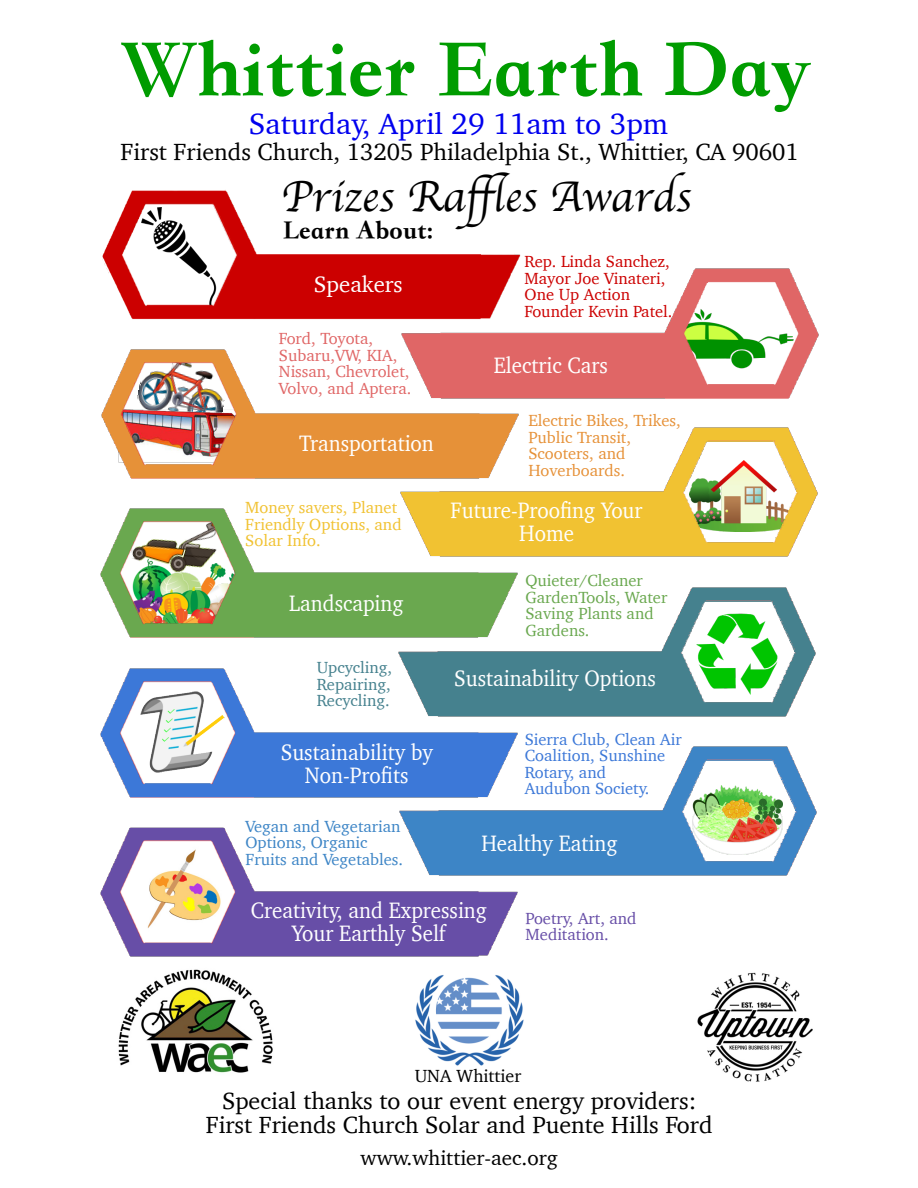
<style>
.page{position:relative;width:918px;height:1188px;background:#fff}
.page>*{position:absolute;margin:0;border:0;box-sizing:border-box;transform-origin:0 0}
.t1{font:900 84px "ST Kaiti SC";color:#009c00}
.t2{font:45px "Apple Chancery";color:#000}
.t3{font:30px "Charter";color:#00e}
.t4{font:900 27px "ST Kaiti SC";color:#000}
.t5{font:24px/24px "Charter";color:#000;text-align:center}
.t6{font:22.8px/22.8px "Charter";color:#fff;text-align:center;scale:.92 1}
.t7{font:22.8px "Charter";color:#fff}
.t8{font:21px "Charter";color:#000}
.t9{font:18px "Charter";color:#000}
.t10{font:16.5px/16.5px "Charter";color:#c00}
.t11{font:16.5px/16.5px "Charter";color:#3c78d8}
.t12{font:16.5px/16.5px "Charter";color:#e69138}
.t13{font:16.5px/16.5px "Charter";color:#e06666}
.t14{font:16.5px/16.5px "Charter";color:#6aa84f}
.t15{font:16.5px/16.5px "Charter";color:#3d85c6}
.t16{font:16.5px/16.5px "Charter";color:#f1c232}
.t17{font:16.5px/16.5px "Charter";color:#45818e;text-align:justify}
.t18{font:16.5px/16.5px "Charter";color:#674ea7}
</style>
<div class="page">
<img style="left:118px;top:969px;width:155px;height:104px">
<img style="left:415px;top:975px;width:109px;height:91px">
<img style="left:697px;top:972px;width:116px;height:110px">
<img style="left:129px;top:508px;width:95px;height:1px">
<img style="left:401px;top:269px;width:417px;height:129px">
<img style="left:401px;top:428px;width:417px;height:129px">
<img style="left:399px;top:587px;width:417px;height:129px">
<img style="left:399px;top:746px;width:417px;height:129px">
<img style="left:102px;top:190px;width:418px;height:130px">
<img style="left:102px;top:350px;width:417px;height:129px">
<img style="left:101px;top:509px;width:417px;height:129px">
<img style="left:101px;top:668px;width:417px;height:129px">
<img style="left:101px;top:827px;width:417px;height:129px">
<h1 class="t1" style="left:121px;top:28px;width:690px">Whittier Earth Day</h1>
<h3 class="t3" style="left:249px;top:105px;width:421px">Saturday, April 29 11am to 3pm</h3>
<p class="t5" style="left:121px;top:140px;width:680px">First Friends Church, 13205 Philadelphia St., Whittier, CA 90601</p>
<h2 class="t2" style="left:281px;top:176px;width:412px">Prizes Raffles Awards</h2>
<p class="t4" style="left:283px;top:217px;width:151px">Learn About:</p>
<p class="t7" style="left:314px;top:269px;width:90px">Speakers</p>
<p class="t13" style="left:279px;top:330px;width:134px">Ford, Toyota,<br>Subaru,VW, KIA,<br>Nissan, Chevrolet,<br>Volvo, and Aptera.</p>
<p class="t6" style="left:299px;top:431px;width:148px">Transportation</p>
<p class="t16" style="left:245px;top:499px;width:158px">Money savers, Planet<br>Friendly Options, and<br>Solar Info.</p>
<p class="t6" style="left:289px;top:592px;width:126px">Landscaping</p>
<p class="t17" style="left:317px;top:659px;width:77px">Upcycling, Repairing, Recycling.</p>
<p class="t6" style="left:281px;top:740px;width:167px">Sustainability by<br>Non-Profits</p>
<p class="t15" style="left:246px;top:817px;width:159px">Vegan and Vegetarian<br>Options, Organic<br>Fruits and Vegetables.</p>
<p class="t10" style="left:525px;top:253px;width:149px">Rep. Linda Sanchez,<br>Mayor Joe Vinateri,<br>One Up Action<br>Founder Kevin Patel.</p>
<p class="t6" style="left:494px;top:353px;width:126px">Electric Cars</p>
<p class="t12" style="left:528px;top:412px;width:154px">Electric Bikes, Trikes,<br>Public Transit,<br>Scooters, and<br>Hoverboards.</p>
<p class="t6" style="left:451px;top:498px;width:210px">Future-Proofing Your<br>Home</p>
<p class="t14" style="left:525px;top:572px;width:143px">Quieter/Cleaner<br>GardenTools, Water<br>Saving Plants and<br>Gardens.</p>
<p class="t6" style="left:454px;top:666px;width:221px">Sustainability Options</p>
<p class="t11" style="left:525px;top:730px;width:158px">Sierra Club, Clean Air<br>Coalition, Sunshine<br>Rotary, and<br>Audubon Society.</p>
<p class="t6" style="left:481px;top:831px;width:149px">Healthy Eating</p>
<p class="t6" style="left:251px;top:898px;width:258px">Creativity, and Expressing<br>Your Earthly Self</p>
<p class="t18" style="left:526px;top:909px;width:112px">Poetry, Art, and<br>Meditation.</p>
<p class="t9" style="left:415px;top:1065px;width:108px">UNA Whittier</p>
<p class="t5" style="left:206px;top:1088px;width:508px">Special thanks to our event energy providers:<br>First Friends Church Solar and Puente Hills Ford</p>
<p class="t8" style="left:361px;top:1144px;width:199px">www.whittier-aec.org</p>
</div>
